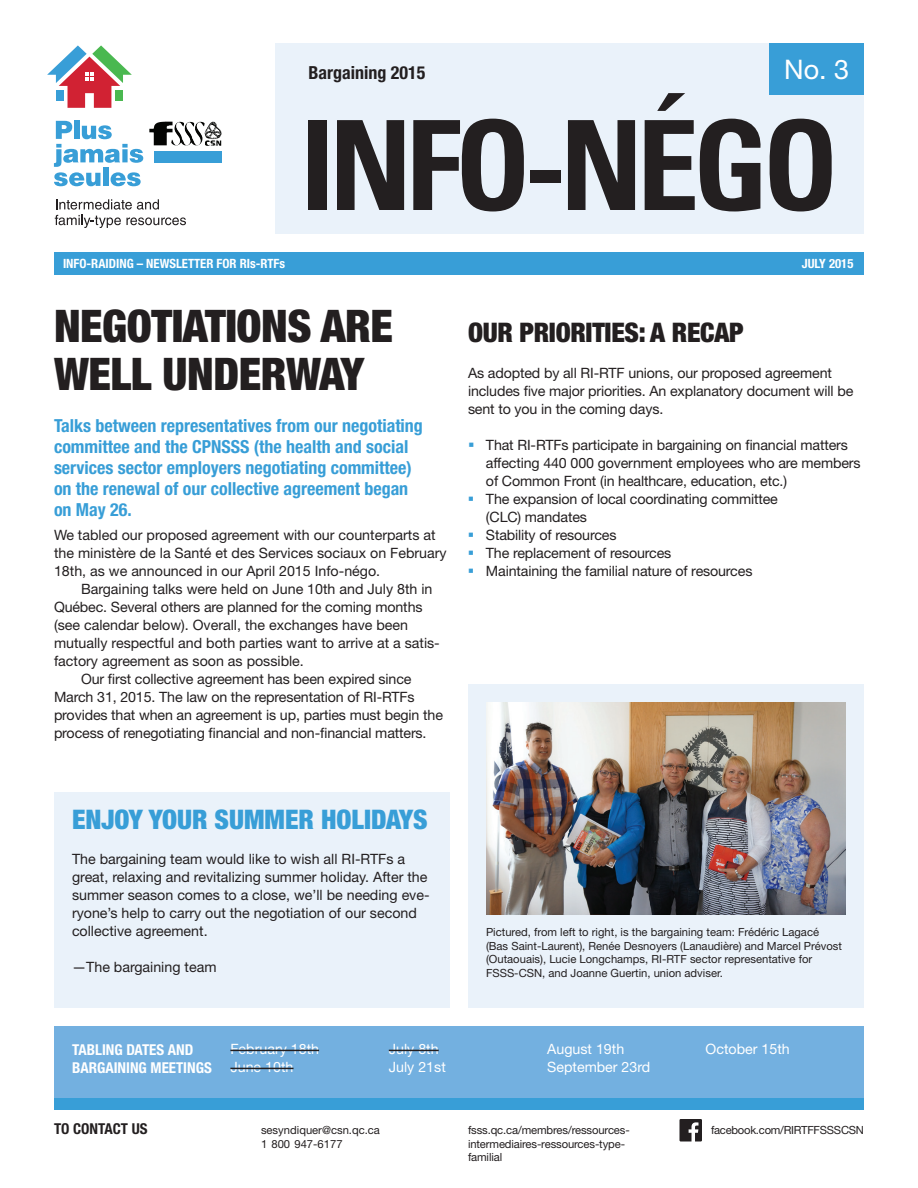
<style>
.page{position:relative;width:918px;height:1188px;background:#fff}
.page>*{position:absolute;margin:0;border:0;box-sizing:border-box;transform-origin:0 0}
.t1{font:700 condensed 124.5px "Univers LT Std";letter-spacing:-.05em;color:#231f20}
.t2{font:900 condensed 45px/48px "Helvetica Neue LT Std";letter-spacing:-.01em;color:#231f20}
.t3{font:900 condensed 27px "Helvetica Neue LT Std";color:#389ed7}
.t4{font:900 condensed 27px "Helvetica Neue LT Std";letter-spacing:-.01em;color:#231f20}
.t5{font:27px "Helvetica Neue LT Std";color:#fff}
.t6{font:700 condensed 18px/21px "Helvetica Neue LT Std";color:#389ed7}
.t7{font:700 condensed 18px "Helvetica Neue LT Std";color:#231f20}
.t8{font:700 condensed 15px/18px "Helvetica Neue LT Std";color:#fff}
.t9{font:700 condensed 15px "Helvetica Neue LT Std";color:#231f20}
.t10{font:14.25px/18px "Helvetica Neue LT Std";letter-spacing:-.01em;color:#231f20}
.t11{font:14.25px/18px "Helvetica Neue LT Std";color:#fff}
.t12{font:700 condensed 12.75px "Helvetica Neue LT Std";color:#fff}
.t13{font:11.25px/13.5px "Helvetica Neue LT Std";color:#231f20}
.t14{font:11.25px "Helvetica Neue LT Std";letter-spacing:-.02em;color:#231f20}
.s1{color:#389ed7}
</style>
<div class="page">
<div style="left:275px;top:43px;width:589px;height:191px;background:#eaf2fa"></div>
<div style="left:770px;top:43px;width:94px;height:52px;background:#389ed7"></div>
<div style="left:54px;top:252px;width:810px;height:22px;background:#389ed7"></div>
<div style="left:54px;top:1098px;width:810px;height:11px;background:#389ed7"></div>
<svg style="left:680px;top:1119px;width:22px;height:23px"></svg>
<svg style="left:54px;top:121px;width:89px;height:65px"></svg>
<div style="left:154px;top:151px;width:67px;height:11px;background:#389ed7"></div>
<svg style="left:47px;top:45px;width:85px;height:63px"></svg>
<img style="left:149px;top:122px;width:64px;height:23px">
<svg style="left:55px;top:199px;width:131px;height:29px"></svg>
<div style="left:468px;top:684px;width:396px;height:324px;background:#eaf2fa"></div>
<div style="left:54px;top:792px;width:396px;height:216px;background:#eaf2fa"></div>
<div style="left:54px;top:1026px;width:810px;height:72px;background:#73b0e0"></div>
<hr style="left:230px;top:1050px;width:89px;height:1px;background:#231f20">
<hr style="left:230px;top:1068px;width:64px;height:1px;background:#231f20">
<hr style="left:389px;top:1050px;width:50px;height:1px;background:#231f20">
<img style="left:486px;top:702px;width:360px;height:213px">
<p class="t7" style="left:309px;top:62px;width:118px">Bargaining 2015</p>
<h3 class="t5" style="left:784px;top:53px;width:67px">No. 3</h3>
<h1 class="t1" style="left:301px;top:89px;width:540px">INFO-NÉGO</h1>
<p class="t12" style="left:63px;top:256px;width:224px">INFO-RAIDING – NEWSLETTER FOR RIs-RTFs</p>
<p class="t12" style="left:802px;top:256px;width:53px">JULY 2015</p>
<h2 class="t2" style="left:54px;top:301px;width:341px">NEGOTIATIONS ARE<br>WELL UNDERWAY</h2>
<p class="t6" style="left:54px;top:415px;width:370px">Talks between representatives from our negotiating committee and the CPNSSS (the health and social services sector employers negotiating committee) on the renewal of our collective agreement began on May 26.</p>
<p class="t10" style="left:54px;top:526px;width:394px">We tabled our proposed agreement with our counterparts at the ministère de la Santé et des Services sociaux on February<br>18th, as we announced in our April 2015 Info-négo.</p>
<p class="t10" style="left:81px;top:580px;width:353px">Bargaining talks were held on June 10th and July 8th in</p>
<p class="t10" style="left:54px;top:598px;width:370px">Québec. Several others are planned for the coming months</p>
<p class="t10" style="left:54px;top:616px;width:356px">(see calendar below). Overall, the exchanges have been</p>
<p class="t10" style="left:54px;top:634px;width:387px">mutually respectful and both parties want to arrive at a satis-</p>
<p class="t10" style="left:54px;top:652px;width:251px">factory agreement as soon as possible.</p>
<p class="t10" style="left:81px;top:670px;width:332px">Our first collective agreement has been expired since</p>
<p class="t10" style="left:54px;top:688px;width:362px">March 31, 2015. The law on the representation of RI-RTFs</p>
<p class="t10" style="left:54px;top:706px;width:390px">provides that when an agreement is up, parties must begin the</p>
<p class="t10" style="left:54px;top:724px;width:374px">process of renegotiating financial and non-financial matters.</p>
<h3 class="t4" style="left:468px;top:316px;width:277px">OUR PRIORITIES: A RECAP</h3>
<p class="t10" style="left:468px;top:364px;width:387px">As adopted by all RI-RTF unions, our proposed agreement includes five major priorities. An explanatory document will be sent to you in the coming days.</p>
<p class="t10" style="left:486px;top:436px;width:376px;text-indent:-18px"><span class="s1">▪</span> That RI-RTFs participate in bargaining on financial matters affecting 440 000 government employees who are members of Common Front (in healthcare, education, etc.)</p>
<p class="t10" style="left:486px;top:490px;width:293px;text-indent:-18px"><span class="s1">▪</span> The expansion of local coordinating committee (CLC) mandates</p>
<p class="t10" style="left:468px;top:526px;width:150px"><span class="s1">▪</span> Stability of resources</p>
<p class="t10" style="left:468px;top:544px;width:205px"><span class="s1">▪</span> The replacement of resources</p>
<p class="t10" style="left:468px;top:562px;width:286px"><span class="s1">▪</span> Maintaining the familial nature of resources</p>
<h3 class="t3" style="left:72px;top:803px;width:357px">ENJOY YOUR SUMMER HOLIDAYS</h3>
<p class="t10" style="left:72px;top:850px;width:359px">The bargaining team would like to wish all RI-RTFs a great, relaxing and revitalizing summer holiday. After the summer season comes to a close, we’ll be needing eve&shy;ryone’s help to carry out the negotiation of our second collective agreement.</p>
<p class="t10" style="left:72px;top:958px;width:146px">—The bargaining team</p>
<p class="t13" style="left:486px;top:925px;width:358px">Pictured, from left to right, is the bargaining team: Frédéric Lagacé (Bas Saint-Laurent), Renée Desnoyers (Lanaudière) and Marcel Prévost (Outaouais), Lucie Longchamps, RI-RTF sector representative for FSSS-CSN, and Joanne Guertin, union adviser.</p>
<p class="t8" style="left:72px;top:1040px;width:141px">TABLING DATES AND<br>BARGAINING MEETINGS</p>
<p class="t11" style="left:230px;top:1040px;width:90px">February 18th<br>June 10th</p>
<p class="t11" style="left:389px;top:1040px;width:59px">July 8th<br>July 21st</p>
<p class="t11" style="left:547px;top:1040px;width:105px">August 19th<br>September 23rd</p>
<p class="t11" style="left:706px;top:1040px;width:86px">October 15th</p>
<p class="t9" style="left:54px;top:1120px;width:95px">TO CONTACT US</p>
<p class="t13" style="left:261px;top:1123px;width:121px">sesyndiquer@csn.qc.ca</p>
<p class="t14" style="left:711px;top:1123px;width:155px">facebook.com/RIRTFFSSSCSN</p>
<p class="t13" style="left:261px;top:1137px;width:83px">1 800 947-6177</p>
<p class="t13" style="left:468px;top:1123px;width:163px">fsss.qc.ca/membres/ressources&shy;intermediaires-ressources-type&shy;familial</p>
</div>
